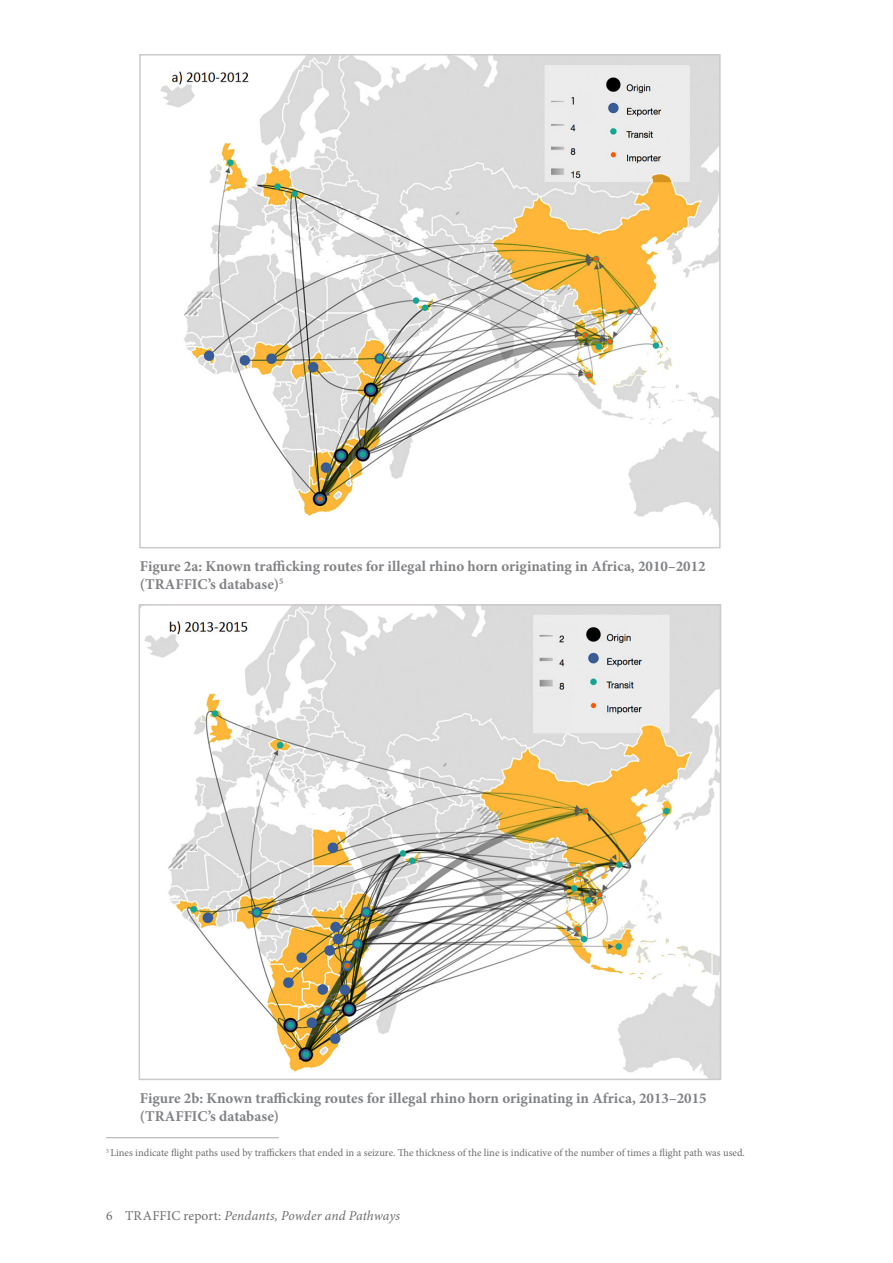
<style>
.page{position:relative;width:893px;height:1263px;background:#fff}
.page>*{position:absolute;margin:0;border:0;box-sizing:border-box;transform-origin:0 0}
.Table_and_Figure_tit{font:700 15px/18px "Minion Pro";color:#808285}
.t1{font:italic 13.5px "Minion Pro";letter-spacing:.005em;color:#6c6d70}
.body_text{font:10.5px "Minion Pro";color:#6c6d70}
.s1{font-style:normal}
</style>
<div class="page">
<img style="left:160px;top:57px;width:558px;height:466px">
<div style="left:139px;top:54px;width:582px;height:494px;border:2px solid #cdc9c8"></div>
<hr style="left:106px;top:1137px;width:173px;height:1px;background:#a8a9ad">
<img style="left:144px;top:607px;width:574px;height:470px">
<div style="left:139px;top:604px;width:582px;height:476px;border:2px solid #cdc9c8"></div>
<p class="Table_and_Figure_tit" style="left:140px;top:557px;width:567px">Figure 2a: Known trafficking routes for illegal rhino horn originating in Africa, 2010–2012</p>
<p class="Table_and_Figure_tit" style="left:140px;top:575px;width:145px">(TRAFFIC’s database)<sup>5</sup></p>
<p class="Table_and_Figure_tit" style="left:140px;top:1089px;width:568px">Figure 2b: Known trafficking routes for illegal rhino horn originating in Africa, 2013–2015 (TRAFFIC’s database)</p>
<p class="body_text" style="left:106px;top:1146px;width:640px"><sup>5</sup> Lines indicate flight paths used by traffickers that ended in a seizure. The thickness of the line is indicative of the number of times a flight path was used.</p>
<p class="t1" style="left:106px;top:1206px;width:295px"><span class="s1">6 TRAFFIC report:</span> Pendants, Powder and Pathways</p>
</div>
